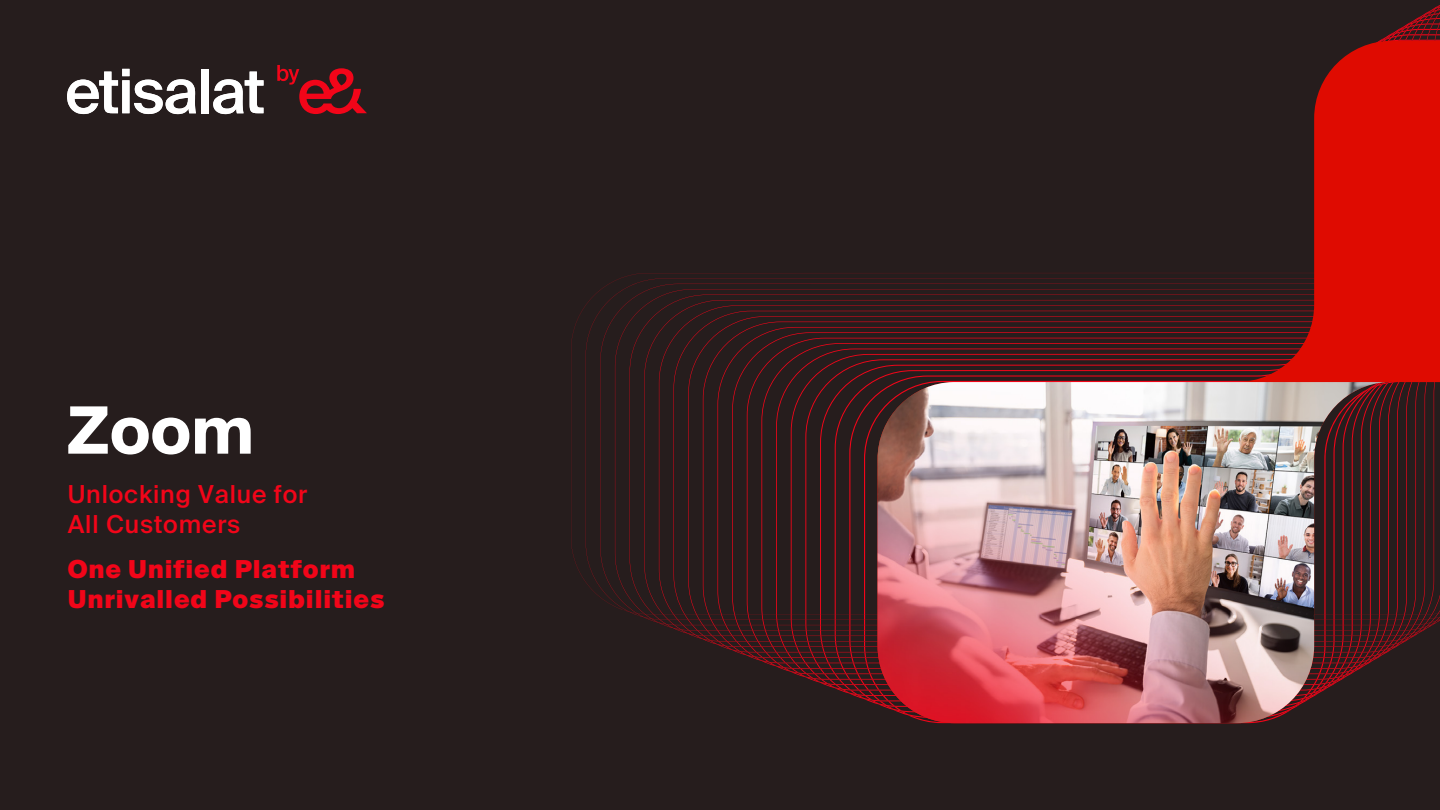
<style>
.page{position:relative;width:1440px;height:810px;background:#261d1d}
.page>*{position:absolute;margin:0;border:0;box-sizing:border-box;transform-origin:0 0}
.t1{font:700 65.18px "Suisse Intl";color:#fff}
.t2{font:900 24.75px/29.7px "Suisse Intl";letter-spacing:.035em;color:#f20519}
.t3{font:500 24.75px/29.7px "Suisse Intl";letter-spacing:.035em;color:#f20519}
</style>
<div class="page">
<svg style="left:67px;top:69px;width:129px;height:45px"></svg>
<div style="left:201px;top:69px;width:7px;height:44px;background:#fff"></div>
<svg style="left:213px;top:72px;width:51px;height:42px"></svg>
<svg style="left:277px;top:65px;width:90px;height:49px"></svg>
<svg style="left:571px;top:5px;width:869px;height:609px"></svg>
<svg style="left:878px;top:41px;width:562px;height:612px"></svg>
<img style="left:878px;top:382px;width:509px;height:341px">
<h1 class="t1" style="left:67px;top:393px;width:188px">Zoom</h1>
<p class="t3" style="left:68px;top:480px;width:241px">Unlocking Value for<br>All Customers</p>
<p class="t2" style="left:68px;top:554px;width:318px">One Unified Platform<br>Unrivalled Possibilities</p>
</div>
